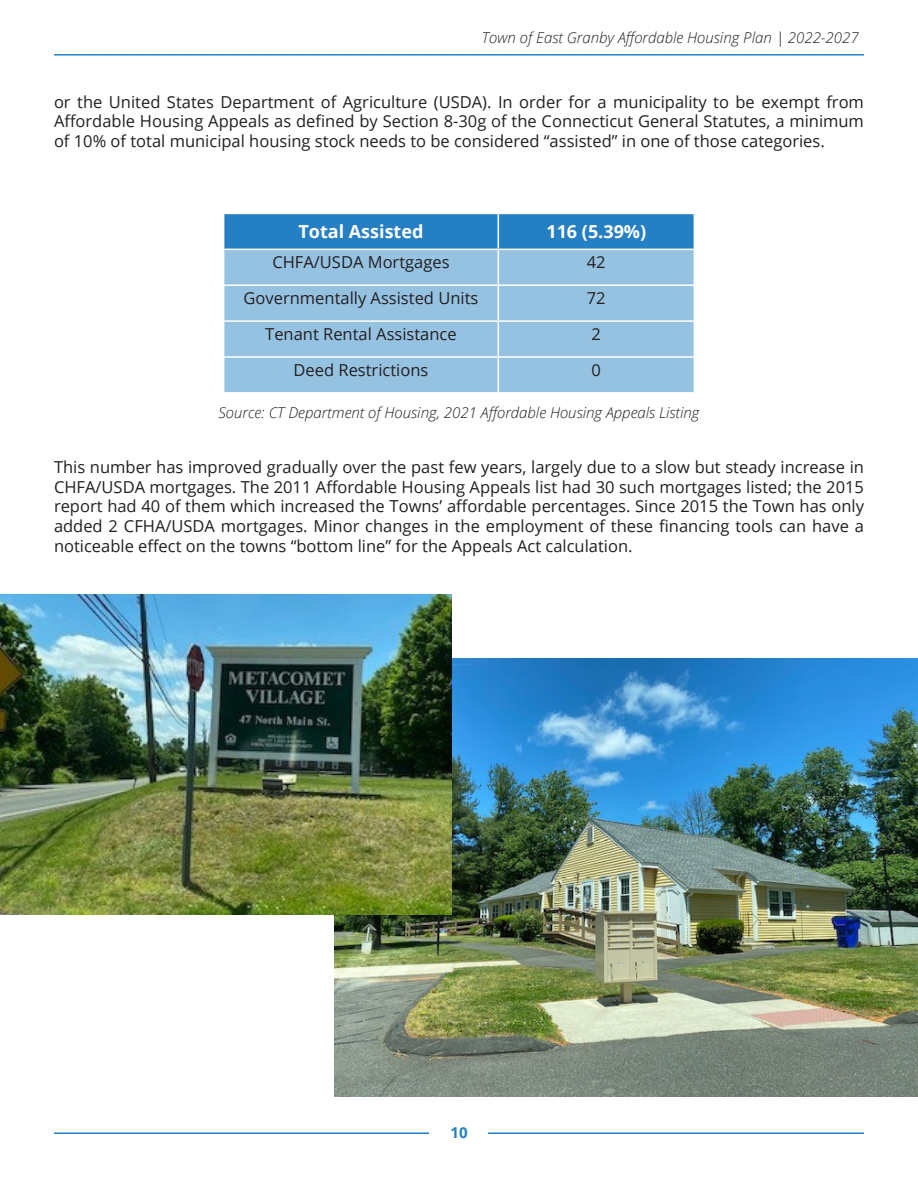
<style>
.page{position:relative;width:918px;height:1188px;background:#fff}
.page>*{position:absolute;margin:0;border:0;box-sizing:border-box;transform-origin:0 0}
.table_header{font:700 18px "Open Sans";color:#fff}
.body{font:16.5px/19.8px "Open Sans";color:#231f20;text-align:justify}
.source{font:italic 300 15px "Open Sans";color:#231f20}
.t1{font:700 15px "Open Sans";color:#257fc3}
</style>
<div class="page">
<hr style="left:54px;top:1132px;width:810px;height:2px;background:#257fc3">
<div style="left:430px;top:1105px;width:58px;height:55px;background:#fff"></div>
<hr style="left:54px;top:54px;width:810px;height:2px;background:#257fc3">
<div style="left:224px;top:214px;width:470px;height:35px;background:#257fc3"></div>
<div style="left:224px;top:250px;width:470px;height:142px;background:#96c2e2"></div>
<hr style="left:498px;top:250px;width:1px;height:34px;background:#fff">
<hr style="left:223px;top:284px;width:275px;height:2px;background:#fff">
<hr style="left:498px;top:284px;width:197px;height:2px;background:#fff">
<hr style="left:498px;top:286px;width:1px;height:34px;background:#fff">
<hr style="left:223px;top:320px;width:275px;height:2px;background:#fff">
<hr style="left:498px;top:320px;width:197px;height:2px;background:#fff">
<hr style="left:498px;top:322px;width:1px;height:34px;background:#fff">
<hr style="left:498px;top:358px;width:1px;height:34px;background:#fff">
<hr style="left:498px;top:214px;width:1px;height:35px;background:#fff">
<hr style="left:223px;top:356px;width:275px;height:2px;background:#fff">
<hr style="left:498px;top:356px;width:197px;height:2px;background:#fff">
<img style="left:335px;top:659px;width:583px;height:437px">
<img style="left:0;top:594px;width:451px;height:320px">
<p class="source" style="left:482px;top:27px;width:378px">Town of East Granby Affordable Housing Plan | 2022-2027</p>
<p class="body" style="left:54px;top:91px;width:812px">or the United States Department of Agriculture (USDA). In order for a municipality to be exempt from Affordable Housing Appeals as defined by Section 8-30g of the Connecticut General Statutes, a minimum of 10% of total municipal housing stock needs to be considered “assisted” in one of those categories.</p>
<p class="table_header" style="left:298px;top:219px;width:127px">Total Assisted</p>
<p class="table_header" style="left:546px;top:219px;width:101px">116 (5.39%)</p>
<p class="body" style="left:272px;top:252px;width:179px">CHFA/USDA Mortgages</p>
<p class="body" style="left:587px;top:252px;width:20px">42</p>
<p class="body" style="left:244px;top:288px;width:236px">Governmentally Assisted Units</p>
<p class="body" style="left:587px;top:288px;width:20px">72</p>
<p class="body" style="left:265px;top:323px;width:193px">Tenant Rental Assistance</p>
<p class="body" style="left:592px;top:323px;width:11px">2</p>
<p class="body" style="left:294px;top:359px;width:136px">Deed Restrictions</p>
<p class="body" style="left:592px;top:359px;width:11px">0</p>
<p class="source" style="left:218px;top:402px;width:483px">Source: CT Department of Housing, 2021 Affordable Housing Appeals Listing</p>
<p class="body" style="left:54px;top:456px;width:812px">This number has improved gradually over the past few years, largely due to a slow but steady increase in CHFA/USDA mortgages. The 2011 Affordable Housing Appeals list had 30 such mortgages listed; the 2015 report had 40 of them which increased the Towns’ affordable percentages. Since 2015 the Town has only added 2 CFHA/USDA mortgages. Minor changes in the employment of these financing tools can have a noticeable effect on the towns “bottom line” for the Appeals Act calculation.</p>
<p class="t1" style="left:450px;top:1122px;width:19px">10</p>
</div>
